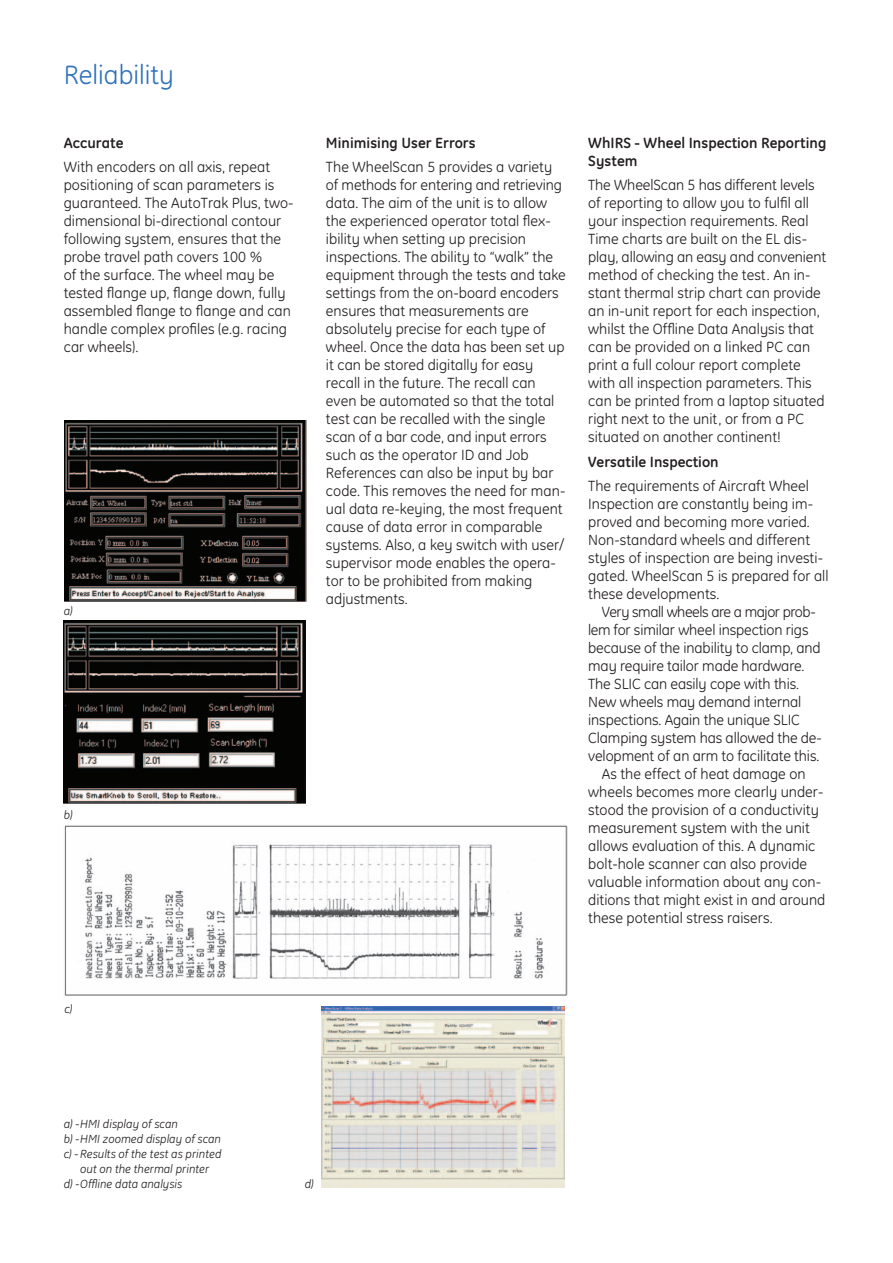
<style>
.page{position:relative;width:893px;height:1263px;background:#fff}
.page>*{position:absolute;margin:0;border:0;box-sizing:border-box;transform-origin:0 0}
.t1{font:27px "GE Inspira";color:#3073ba}
.t2{font:15px/18px "GE Inspira";color:#231f20}
.t3{font:700 15px/18px "GE Inspira";color:#231f20}
.t4{font:15px "GE Inspira";letter-spacing:-.03em;color:#231f20}
.t5{font:italic 12px "GE Inspira";color:#231f20}
</style>
<div class="page">
<img style="left:64px;top:621px;width:242px;height:182px">
<img style="left:64px;top:825px;width:503px;height:171px">
<img style="left:322px;top:1006px;width:242px;height:181px">
<img style="left:64px;top:420px;width:242px;height:182px">
<h1 class="t1" style="left:64px;top:60px;width:112px">Reliability</h1>
<p class="t3" style="left:64px;top:134px;width:61px">Accurate</p>
<p class="t2" style="left:64px;top:158px;width:231px">With encoders on all axis, repeat positioning of scan parameters is guaranteed. The AutoTrak Plus, two&shy;dimensional bi-directional contour following system, ensures that the probe travel path covers 100 %<br>of the surface. The wheel may be tested flange up, flange down, fully assembled flange to flange and can handle complex profiles (e.g. racing car wheels).</p>
<p class="t5" style="left:64px;top:604px;width:10px">a)</p>
<p class="t5" style="left:64px;top:808px;width:10px">b)</p>
<p class="t5" style="left:64px;top:1002px;width:10px">c)</p>
<p class="t3" style="left:326px;top:134px;width:151px">Minimising User Errors</p>
<p class="t2" style="left:326px;top:158px;width:241px">The WheelScan 5 provides a variety of methods for entering and retrieving data. The aim of the unit is to allow the experienced operator total flex&shy;ibility when setting up precision inspections. The ability to “walk” the equipment through the tests and take settings from the on-board encoders ensures that measurements are absolutely precise for each type of wheel. Once the data has been set up it can be stored digitally for easy recall in the future. The recall can even be automated so that the total test can be recalled with the single scan of a bar code, and input errors such as the operator ID and Job References can also be input by bar code. This removes the need for man&shy;ual data re-keying, the most frequent cause of data error in comparable systems. Also, a key switch with user/ supervisor mode enables the opera&shy;tor to be prohibited from making adjustments.</p>
<p class="t3" style="left:588px;top:134px;width:240px">WhIRS - Wheel Inspection Reporting<br>System</p>
<p class="t2" style="left:588px;top:176px;width:240px">The WheelScan 5 has different levels of reporting to allow you to fulfil all your inspection requirements. Real Time charts are built on the EL dis&shy;play, allowing an easy and convenient method of checking the test. An in&shy;stant thermal strip chart can provide an in-unit report for each inspection, whilst the Offline Data Analysis that can be provided on a linked PC can print a full colour report complete with all inspection parameters. This can be printed from a laptop situated right next to the unit, or from a PC situated on another continent!</p>
<p class="t3" style="left:588px;top:452px;width:132px">Versatile Inspection</p>
<p class="t2" style="left:588px;top:477px;width:242px">The requirements of Aircraft Wheel Inspection are constantly being im&shy;proved and becoming more varied.<br>Non-standard wheels and different styles of inspection are being investi&shy;gated. WheelScan 5 is prepared for all these developments.</p>
<p class="t4" style="left:602px;top:603px;width:216px">Very small wheels are a major prob-</p>
<p class="t2" style="left:588px;top:621px;width:222px">lem for similar wheel inspection rigs</p>
<p class="t2" style="left:588px;top:639px;width:234px">because of the inability to clamp, and</p>
<p class="t2" style="left:588px;top:657px;width:218px">may require tailor made hardware.</p>
<p class="t2" style="left:588px;top:675px;width:212px">The SLIC can easily cope with this.</p>
<p class="t2" style="left:588px;top:693px;width:215px">New wheels may demand internal</p>
<p class="t2" style="left:588px;top:711px;width:213px">inspections. Again the unique SLIC</p>
<p class="t2" style="left:588px;top:729px;width:235px">Clamping system has allowed the de-</p>
<p class="t2" style="left:588px;top:747px;width:233px">velopment of an arm to facilitate this.</p>
<p class="t2" style="left:602px;top:765px;width:205px">As the effect of heat damage on</p>
<p class="t2" style="left:588px;top:783px;width:237px">wheels becomes more clearly under-</p>
<p class="t2" style="left:588px;top:801px;width:232px">stood the provision of a conductivity</p>
<p class="t2" style="left:588px;top:819px;width:223px">measurement system with the unit</p>
<p class="t2" style="left:588px;top:837px;width:229px">allows evaluation of this. A dynamic</p>
<p class="t2" style="left:588px;top:855px;width:220px">bolt-hole scanner can also provide</p>
<p class="t2" style="left:588px;top:873px;width:235px">valuable information about any con-</p>
<p class="t2" style="left:588px;top:891px;width:239px">ditions that might exist in and around</p>
<p class="t2" style="left:588px;top:909px;width:186px">these potential stress raisers.</p>
<p class="t5" style="left:64px;top:1116px;width:116px">a) - HMI display of scan</p>
<p class="t5" style="left:64px;top:1131px;width:159px">b) - HMI zoomed display of scan</p>
<p class="t5" style="left:64px;top:1146px;width:159px">c) - Results of the test as printed</p>
<p class="t5" style="left:80px;top:1161px;width:130px">out on the thermal printer</p>
<p class="t5" style="left:64px;top:1176px;width:120px">d) - Offline data analysis</p>
<p class="t5" style="left:305px;top:1176px;width:10px">d)</p>
</div>
